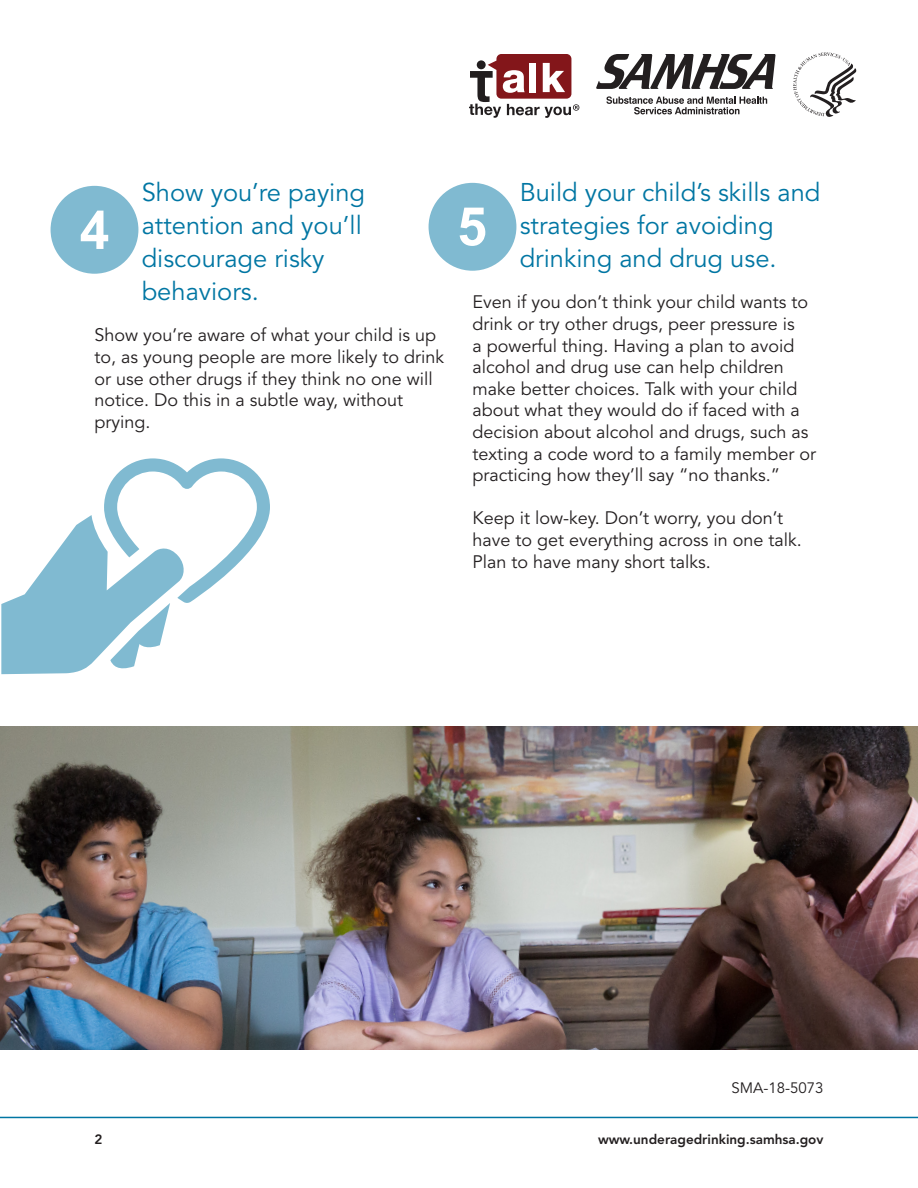
<style>
.page{position:relative;width:918px;height:1188px;background:#fff}
.page>*{position:absolute;margin:0;border:0;box-sizing:border-box;transform-origin:0 0}
.t1{font:25.5px/33px "Avenir LT Std";color:#0076a3}
.t2{font:18px/21.6px "Avenir LT Std";color:#231f20}
.t3{font:15px "Avenir LT Std";color:#231f20}
.t4{font:800 13.5px "Avenir LT Std";color:#231f20}
</style>
<div class="page">
<hr style="left:0;top:1117px;width:918px;height:1px;background:#0076a3">
<div style="left:51px;top:186px;width:87px;height:88px;background:#80bad1;border-radius:50%"></div>
<svg style="left:81px;top:211px;width:27px;height:38px"></svg>
<div style="left:429px;top:183px;width:87px;height:88px;background:#80bad1;border-radius:50%"></div>
<svg style="left:460px;top:208px;width:25px;height:38px"></svg>
<svg style="left:1px;top:458px;width:269px;height:216px"></svg>
<img style="left:0;top:727px;width:918px;height:322px">
<svg style="left:469px;top:54px;width:110px;height:64px"></svg>
<svg style="left:606px;top:96px;width:161px;height:18px"></svg>
<svg style="left:596px;top:54px;width:180px;height:35px"></svg>
<svg style="left:793px;top:52px;width:63px;height:65px"></svg>
<h2 class="t1" style="left:142px;top:176px;width:225px">Show you’re paying attention and you’ll discourage risky behaviors.</h2>
<p class="t2" style="left:94px;top:325px;width:351px">Show you’re aware of what your child is up to, as young people are more likely to drink or use other drugs if they think no one will notice. Do this in a subtle way, without prying.</p>
<h2 class="t1" style="left:520px;top:176px;width:302px">Build your child’s skills and strategies for avoiding drinking and drug use.</h2>
<p class="t2" style="left:472px;top:292px;width:345px">Even if you don’t think your child wants to drink or try other drugs, peer pressure is<br>a powerful thing. Having a plan to avoid alcohol and drug use can help children make better choices. Talk with your child about what they would do if faced with a decision about alcohol and drugs, such as texting a code word to a family member or practicing how they’ll say “no thanks.”</p>
<p class="t2" style="left:472px;top:508px;width:331px">Keep it low-key. Don’t worry, you don’t have to get everything across in one talk.<br>Plan to have many short talks.</p>
<p class="t4" style="left:94px;top:1132px;width:9px">2</p>
<p class="t3" style="left:731px;top:1080px;width:94px">SMA-18-5073</p>
<p class="t4" style="left:598px;top:1132px;width:227px">www.underagedrinking.samhsa.gov</p>
</div>
